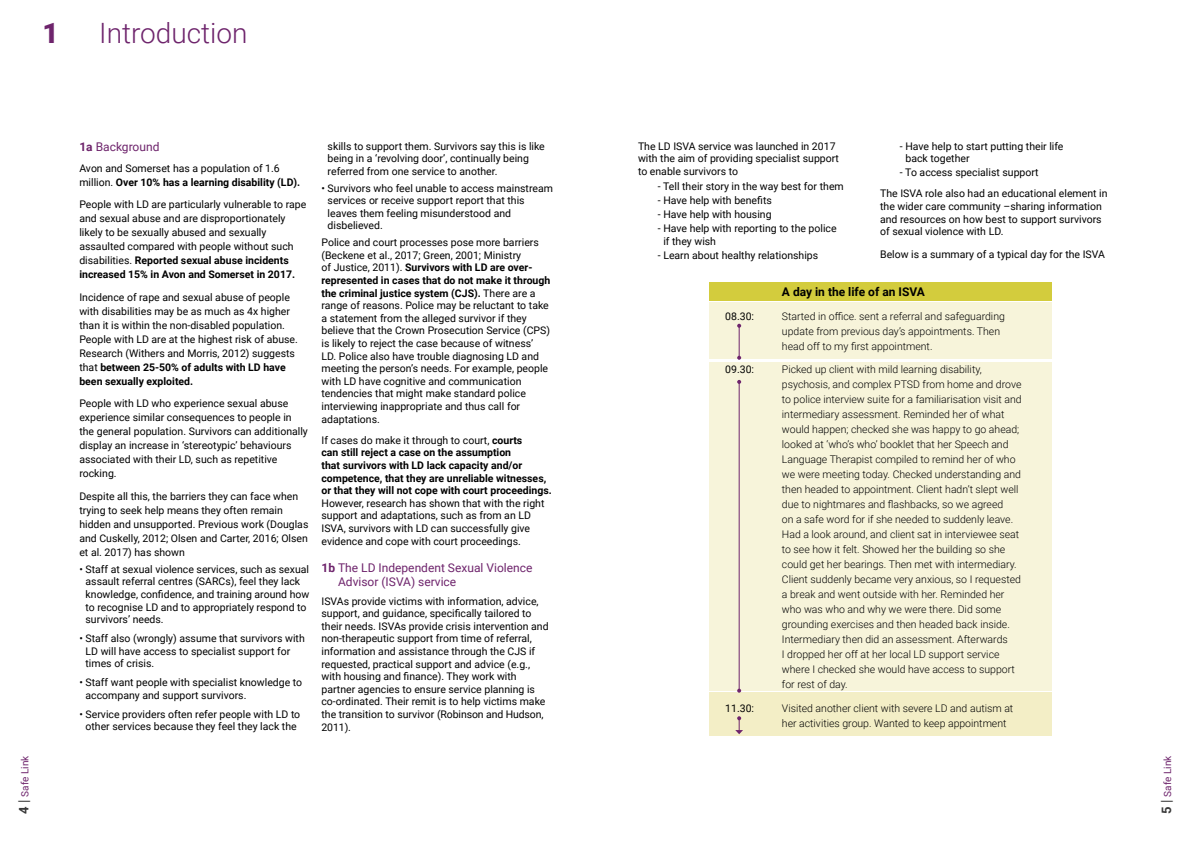
<style>
.page{position:relative;width:1191px;height:842px;background:#fff}
.page>*{position:absolute;margin:0;border:0;box-sizing:border-box;transform-origin:0 0}
.t1{font:300 28px "Roboto";color:#6e246c}
.t2{font:900 28px "Roboto";color:#6e246c}
.t3{font:12px/14.4px "Roboto";color:#6e246c}
.t4{font:700 12px "Roboto";color:#000}
.t5{font:10.5px/12.6px "Roboto";color:#000}
.t6{font:300 10.5px/15px "Roboto";color:#000}
.t7{font:700 10.5px/12.6px "Roboto";color:#000}
.t8{font:10px "Roboto";color:#6e246c}
.s1{font-weight:700}
.s2{font-weight:400}
.s3{font-weight:700;font-size:13px;color:#393939}
.s4{font-size:14px;color:#393939}
</style>
<div class="page">
<div style="left:709px;top:302px;width:342px;height:57px;background:#f7f4da"></div>
<div style="left:709px;top:283px;width:342px;height:18px;background:#d3cc3d"></div>
<div style="left:709px;top:362px;width:342px;height:328px;background:#f7f4da"></div>
<div style="left:709px;top:692px;width:342px;height:43px;background:#f3eec6"></div>
<hr style="left:738px;top:326px;width:1px;height:32px;background:#6e246c">
<svg style="left:737px;top:324px;width:4px;height:4px"></svg>
<svg style="left:737px;top:356px;width:4px;height:4px"></svg>
<svg style="left:735px;top:716px;width:8px;height:18px"></svg>
<hr style="left:738px;top:382px;width:1px;height:309px;background:#6e246c">
<svg style="left:737px;top:380px;width:4px;height:4px"></svg>
<svg style="left:737px;top:689px;width:4px;height:4px"></svg>
<h1 class="t2" style="left:43px;top:13px;width:18px">1</h1>
<h1 class="t1" style="left:99px;top:13px;width:150px">Introduction</h1>
<p class="t3" style="left:79px;top:139px;width:82px"><span class="s1">1a</span> Background</p>
<p class="t5" style="left:79px;top:161px;width:222px;line-height:14px">Avon and Somerset has a population of 1.6 million. <span class="s1">Over 10% has a learning disability (LD).</span></p>
<p class="t5" style="left:79px;top:197px;width:228px;line-height:14px">People with LD are particularly vulnerable to rape and sexual abuse and are disproportionately likely to be sexually abused and sexually assaulted compared with people without such disabilities. <span class="s1">Reported sexual abuse incidents increased 15% in Avon and Somerset in 2017.</span></p>
<p class="t5" style="left:79px;top:290px;width:220px;line-height:14px">Incidence of rape and sexual abuse of people with disabilities may be as much as 4x higher than it is within the non-disabled population.<br>People with LD are at the highest risk of abuse.<br>Research (Withers and Morris, 2012) suggests that <span class="s1">between 25-50% of adults with LD have been sexually exploited.</span></p>
<p class="t5" style="left:79px;top:396px;width:230px;line-height:14px">People with LD who experience sexual abuse experience similar consequences to people in the general population. Survivors can additionally display an increase in ‘stereotypic’ behaviours associated with their LD, such as repetitive rocking.</p>
<p class="t5" style="left:79px;top:489px;width:230px;line-height:14px">Despite all this, the barriers they can face when trying to seek help means they often remain hidden and unsupported. Previous work (Douglas and Cuskelly, 2012; Olsen and Carter, 2016; Olsen et al. 2017) has shown</p>
<p class="t5" style="left:86px;top:562px;width:225px;text-indent:-6px">• Staff at sexual violence services, such as sexual assault referral centres (SARCs), feel they lack knowledge, confidence, and training around how to recognise LD and to appropriately respond to survivors’ needs.</p>
<p class="t5" style="left:86px;top:632px;width:221px;text-indent:-6px">• Staff also (wrongly) assume that survivors with<br>LD will have access to specialist support for times of crisis.</p>
<p class="t5" style="left:86px;top:676px;width:218px;text-indent:-6px">• Staff want people with specialist knowledge to accompany and support survivors.</p>
<p class="t5" style="left:79px;top:707px;width:222px;text-align:center">• Service providers often refer people with LD to other services because they feel they lack the</p>
<p class="t5" style="left:328px;top:139px;width:219px">skills to support them. Survivors say this is like being in a ‘revolving door’, continually being referred from one service to another.</p>
<p class="t5" style="left:328px;top:181px;width:227px;text-indent:-6px">• Survivors who feel unable to access mainstream services or receive support report that this leaves them feeling misunderstood and disbelieved.</p>
<p class="t5" style="left:321px;top:236px;width:230px">Police and court processes pose more barriers (Beckene et al., 2017; Green, 2001; Ministry<br>of Justice, 2011). <span class="s1">Survivors with LD are over&shy;represented in cases that do not make it through the criminal justice system (CJS).</span> There are a range of reasons. Police may be reluctant to take a statement from the alleged survivor if they believe that the Crown Prosecution Service (CPS) is likely to reject the case because of witness’ LD. Police also have trouble diagnosing LD and meeting the person’s needs. For example, people with LD have cognitive and communication tendencies that might make standard police interviewing inappropriate and thus call for adaptations.</p>
<p class="t7" style="left:321px;top:433px;width:232px"><span class="s2">If cases do make it through to court,</span> courts<br>can still reject a case on the assumption<br>that survivors with LD lack capacity and/or competence, that they are unreliable witnesses, or that they will not cope with court proceedings.</p>
<p class="t5" style="left:321px;top:496px;width:224px">However, research has shown that with the right support and adaptations, such as from an LD ISVA, survivors with LD can successfully give evidence and cope with court proceedings.</p>
<p class="t3" style="left:338px;top:560px;width:196px;text-indent:-17px"><span class="s1">1b</span> The LD Independent Sexual Violence<br>Advisor (ISVA) service</p>
<p class="t5" style="left:321px;top:594px;width:229px">ISVAs provide victims with information, advice, support, and guidance, specifically tailored to their needs. ISVAs provide crisis intervention and non-therapeutic support from time of referral, information and assistance through the CJS if requested, practical support and advice (e.g., with housing and finance). They work with partner agencies to ensure service planning is co-ordinated. Their remit is to help victims make the transition to survivor (Robinson and Hudson, 2011).</p>
<p class="t5" style="left:905px;top:139px;width:160px;text-indent:-5px">- Have help to start putting their life back together</p>
<p class="t5" style="left:880px;top:162px;width:229px;line-height:21.1px;text-indent:20px">- To access specialist support<br>The ISVA role also had an educational element in</p>
<p class="t5" style="left:880px;top:200px;width:223px;text-align:justify">the wider care community –sharing information and resources on how best to support survivors of sexual violence with LD.</p>
<p class="t5" style="left:880px;top:248px;width:226px">Below is a summary of a typical day for the ISVA</p>
<p class="t4" style="left:782px;top:284px;width:144px">A day in the life of an ISVA</p>
<p class="t5" style="left:638px;top:139px;width:202px">The LD ISVA service was launched in 2017 with the aim of providing specialist support to enable survivors to</p>
<p class="t5" style="left:658px;top:180px;width:187px">- Tell their story in the way best for them</p>
<p class="t5" style="left:658px;top:194px;width:115px">- Have help with benefits</p>
<p class="t5" style="left:658px;top:208px;width:115px">- Have help with housing</p>
<p class="t5" style="left:663px;top:222px;width:175px;text-indent:-5px">- Have help with reporting to the police if they wish</p>
<p class="t5" style="left:658px;top:248px;width:162px">- Learn about healthy relationships</p>
<p class="t5" style="left:725px;top:309px;width:30px">08.30:</p>
<p class="t6" style="left:782px;top:308px;width:224px">Started in office. sent a referral and safeguarding update from previous day’s appointments. Then head off to my first appointment.</p>
<p class="t5" style="left:725px;top:363px;width:30px">09.30:</p>
<p class="t6" style="left:782px;top:362px;width:241px">Picked up client with mild learning disability, psychosis, and complex PTSD from home and drove to police interview suite for a familiarisation visit and intermediary assessment. Reminded her of what would happen; checked she was happy to go ahead; looked at ‘who’s who’ booklet that her Speech and Language Therapist compiled to remind her of who we were meeting today. Checked understanding and then headed to appointment. Client hadn’t slept well due to nightmares and flashbacks, so we agreed<br>on a safe word for if she needed to suddenly leave.<br>Had a look around, and client sat in interviewee seat to see how it felt. Showed her the building so she could get her bearings. Then met with intermediary.<br>Client suddenly became very anxious, so I requested a break and went outside with her. Reminded her who was who and why we were there. Did some grounding exercises and then headed back inside.<br>Intermediary then did an assessment. Afterwards<br>I dropped her off at her local LD support service where I checked she would have access to support for rest of day.</p>
<p class="t5" style="left:725px;top:701px;width:30px">11.30:</p>
<p class="t6" style="left:782px;top:700px;width:233px">Visited another client with severe LD and autism at her activities group. Wanted to keep appointment</p>
<p class="t8" style="left:18px;top:814px;width:59px;rotate:-90deg"><span class="s3">4</span> <span class="s4">|</span> Safe Link</p>
<p class="t8" style="left:1160px;top:814px;width:60px;rotate:-90deg"><span class="s3">5</span> <span class="s4">|</span> Safe Link</p>
</div>
